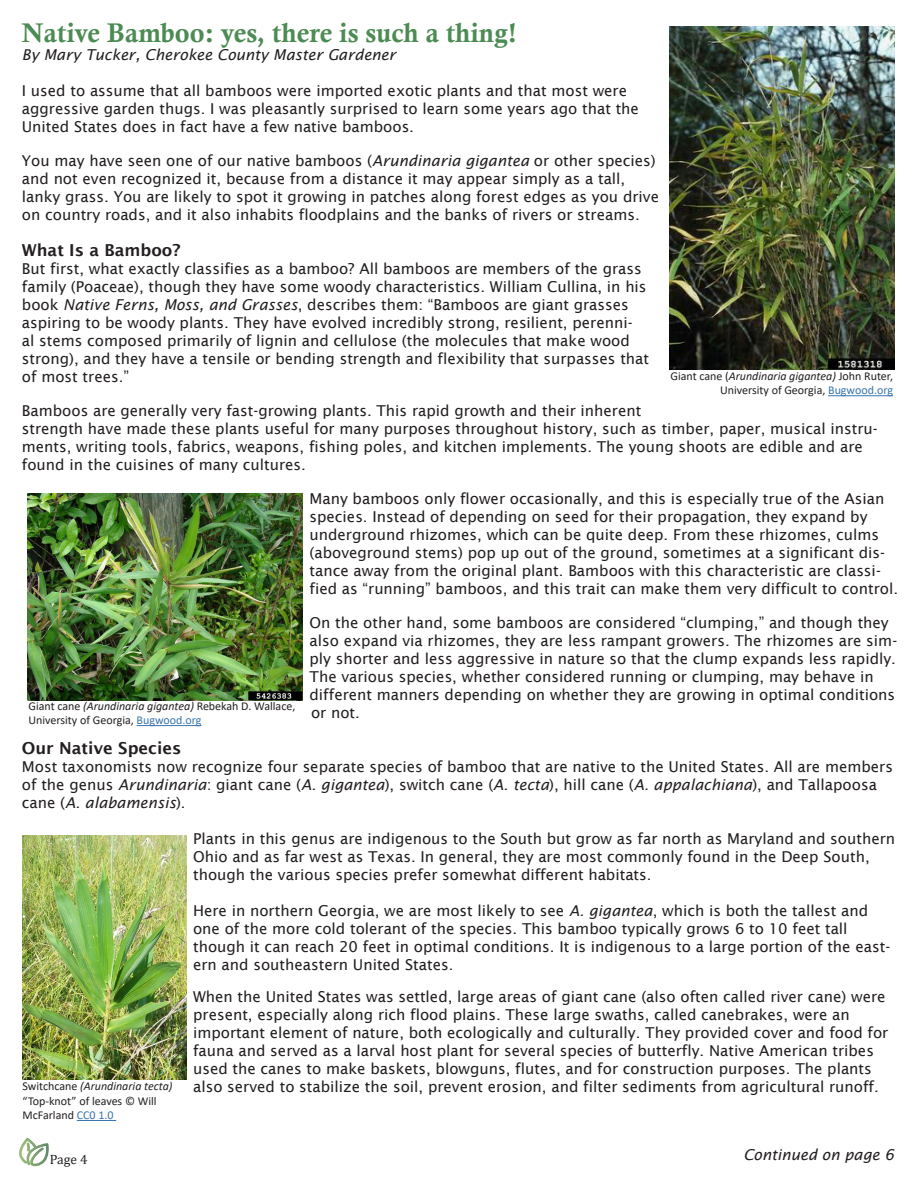
<style>
.page{position:relative;width:918px;height:1188px;background:#fff}
.page>*{position:absolute;margin:0;border:0;box-sizing:border-box;transform-origin:0 0}
.t1{font:27px "Calis MT Bol";color:#4c8b53}
.t2{font:600 16.5px "Lucida Sans";color:#231f20}
.t3{font:15px/18px "Lucida Sans";color:#231f20}
.t4{font:italic 15px "Lucida Sans";color:#231f20}
.t5{font:13.5px "Cambria";color:#231f20}
.t6{font:12px/14.4px "Calibri";color:#231f20}
.s1{font-style:italic}
.s2{color:#3975ae}
</style>
<div class="page">
<svg style="left:19px;top:1137px;width:30px;height:30px"></svg>
<img style="left:670px;top:26px;width:224px;height:344px">
<hr style="left:828px;top:395px;width:65px;height:1px;background:#3975ae">
<img style="left:27px;top:494px;width:276px;height:206px">
<hr style="left:137px;top:725px;width:65px;height:1px;background:#3975ae">
<img style="left:22px;top:836px;width:164px;height:243px">
<hr style="left:77px;top:1120px;width:39px;height:1px;background:#3975ae">
<p class="t1" style="left:22px;top:17px;width:497px">Native Bamboo: yes, there is such a thing!</p>
<p class="t4" style="left:22px;top:46px;width:376px">By Mary Tucker, Cherokee County Master Gardener</p>
<p class="t3" style="left:22px;top:81px;width:619px">I used to assume that all bamboos were imported exotic plants and that most were aggressive garden thugs. I was pleasantly surprised to learn some years ago that the<br>United States does in fact have a few native bamboos.</p>
<p class="t3" style="left:22px;top:151px;width:639px">You may have seen one of our native bamboos (<span class="s1">Arundinaria gigantea</span> or other species) and not even recognized it, because from a distance it may appear simply as a tall, lanky grass. You are likely to spot it growing in patches along forest edges as you drive on country roads, and it also inhabits floodplains and the banks of rivers or streams.</p>
<p class="t2" style="left:22px;top:241px;width:160px">What Is a Bamboo?</p>
<p class="t3" style="left:22px;top:259px;width:629px">But first, what exactly classifies as a bamboo? All bamboos are members of the grass family (Poaceae), though they have some woody characteristics. William Cullina, in his book <span class="s1">Native Ferns, Moss, and Grasses</span>, describes them: “Bamboos are giant grasses aspiring to be woody plants. They have evolved incredibly strong, resilient, perenni-<br>al stems composed primarily of lignin and cellulose (the molecules that make wood strong), and they have a tensile or bending strength and flexibility that surpasses that of most trees.”</p>
<p class="t3" style="left:22px;top:402px;width:857px">Bamboos are generally very fast-growing plants. This rapid growth and their inherent<br>strength have made these plants useful for many purposes throughout history, such as timber, paper, musical instru&shy;ments, writing tools, fabrics, weapons, fishing poles, and kitchen implements. The young shoots are edible and are found in the cuisines of many cultures.</p>
<p class="t3" style="left:310px;top:490px;width:590px">Many bamboos only flower occasionally, and this is especially true of the Asian species. Instead of depending on seed for their propagation, they expand by underground rhizomes, which can be quite deep. From these rhizomes, culms (aboveground stems) pop up out of the ground, sometimes at a significant dis&shy;tance away from the original plant. Bamboos with this characteristic are classi&shy;fied as “running” bamboos, and this trait can make them very difficult to control.</p>
<p class="t3" style="left:310px;top:614px;width:589px">On the other hand, some bamboos are considered “clumping,” and though they also expand via rhizomes, they are less rampant growers. The rhizomes are sim&shy;ply shorter and less aggressive in nature so that the clump expands less rapidly.<br>The various species, whether considered running or clumping, may behave in different manners depending on whether they are growing in optimal conditions or not.</p>
<p class="t2" style="left:22px;top:739px;width:161px">Our Native Species</p>
<p class="t3" style="left:22px;top:758px;width:873px">Most taxonomists now recognize four separate species of bamboo that are native to the United States. All are members of the genus <span class="s1">Arundinaria</span>: giant cane (<span class="s1">A. gigantea</span>), switch cane (<span class="s1">A. tecta</span>), hill cane (<span class="s1">A. appalachiana</span>), and Tallapoosa cane (<span class="s1">A. alabamensis</span>).</p>
<p class="t3" style="left:193px;top:830px;width:704px">Plants in this genus are indigenous to the South but grow as far north as Maryland and southern<br>Ohio and as far west as Texas. In general, they are most commonly found in the Deep South, though the various species prefer somewhat different habitats.</p>
<p class="t3" style="left:193px;top:902px;width:699px">Here in northern Georgia, we are most likely to see <span class="s1">A. gigantea</span>, which is both the tallest and one of the more cold tolerant of the species. This bamboo typically grows 6 to 10 feet tall though it can reach 20 feet in optimal conditions. It is indigenous to a large portion of the east&shy;ern and southeastern United States.</p>
<p class="t3" style="left:193px;top:988px;width:697px">When the United States was settled, large areas of giant cane (also often called river cane) were present, especially along rich flood plains. These large swaths, called canebrakes, were an important element of nature, both ecologically and culturally. They provided cover and food for fauna and served as a larval host plant for several species of butterfly. Native American tribes used the canes to make baskets, blowguns, flutes, and for construction purposes. The plants also served to stabilize the soil, prevent erosion, and filter sediments from agricultural runoff.</p>
<p class="t6" style="left:671px;top:369px;width:224px">Giant cane (<span class="s1">Arundinaria gigantea)</span> John Ruter,</p>
<p class="t6" style="left:720px;top:383px;width:175px">University of Georgia, <span class="s2">Bugwood.org</span></p>
<p class="t6" style="left:28px;top:698px;width:268px">Giant cane <span class="s1">(Arundinaria gigantea)</span> Rebekah D. Wallace,<br>University of Georgia, <span class="s2">Bugwood.org</span></p>
<p class="t6" style="left:22px;top:1079px;width:152px">Switchcane <span class="s1">(Arundinaria tecta) </span>“Top-knot” of leaves © Will<br>McFarland <span class="s2">CC0 1.0</span></p>
<p class="t5" style="left:50px;top:1152px;width:39px">Page 4</p>
<p class="t4" style="left:743px;top:1146px;width:152px">Continued on page 6</p>
</div>
